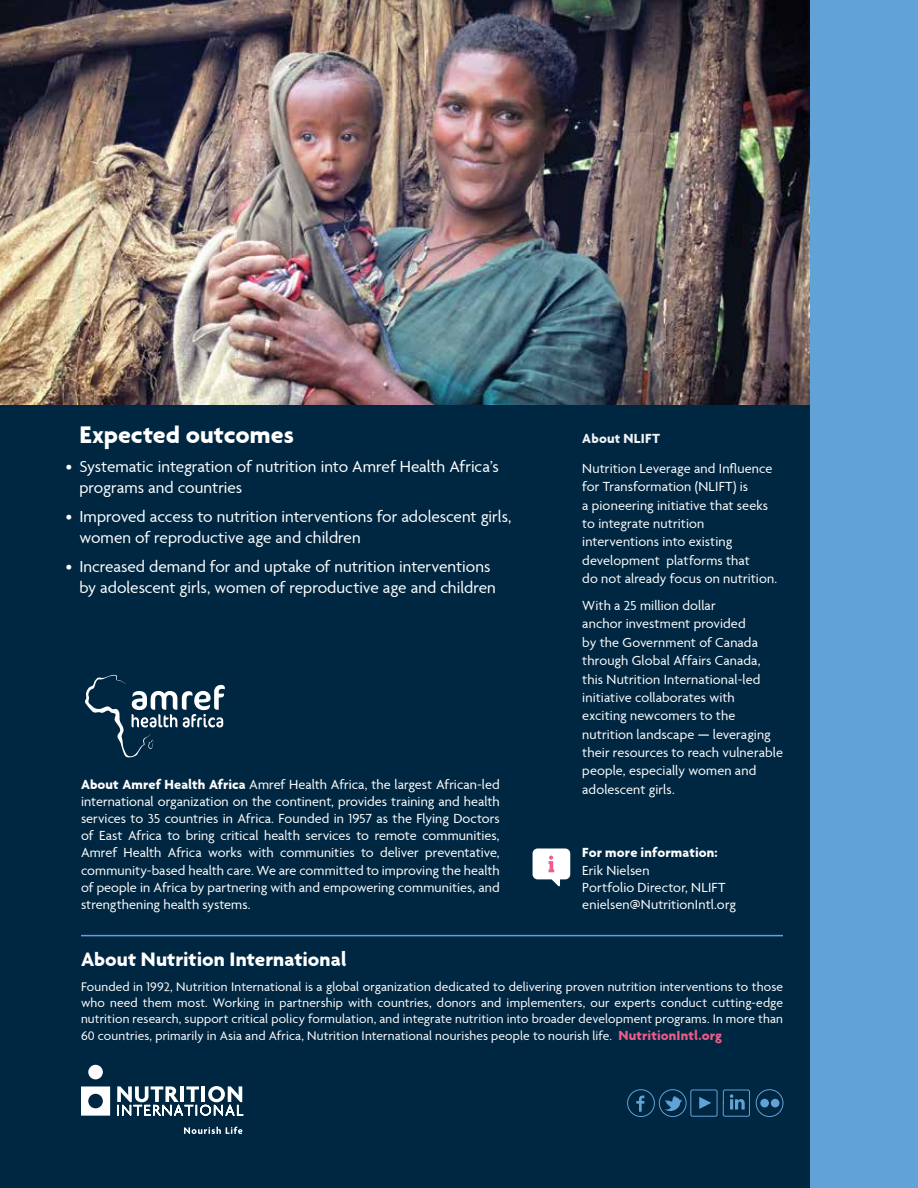
<style>
.page{position:relative;width:918px;height:1188px;background:#fff}
.page>*{position:absolute;margin:0;border:0;box-sizing:border-box;transform-origin:0 0}
.t1{font:700 25.95px "Agenda";color:#fff}
.t2{font:700 21px "Agenda";color:#fff}
.t3{font:17.25px/20.7px "Agenda";color:#fff}
.t4{font:14.25px/18.3px "Agenda";letter-spacing:.005em;color:#fff}
.t5{font:700 14.25px "Agenda";letter-spacing:.01em;color:#fff}
.t6{font:700 14.25px "Agenda";letter-spacing:.015em;color:#f1f4f6}
.t7{font:13.5px/16.5px "Agenda";letter-spacing:.01em;color:#fff;text-align:justify}
.s1{font-weight:700}
.s2{font-weight:500}
.s3{font-weight:700;font-size:14.25px;color:#f05b89}
</style>
<div class="page">
<div style="left:0;top:0;width:864px;height:1188px;background:#002741"></div>
<div style="left:810px;top:0;width:108px;height:1188px;background:#61a2d7"></div>
<img style="left:0;top:0;width:810px;height:405px">
<div style="left:659px;top:1089px;width:27px;height:28px;border:1px solid #61a2d7;border-radius:50%"></div>
<div style="left:627px;top:1089px;width:28px;height:28px;border:1px solid #61a2d7;border-radius:50%"></div>
<svg style="left:664px;top:1096px;width:18px;height:18px"></svg>
<svg style="left:636px;top:1096px;width:8px;height:16px"></svg>
<div style="left:691px;top:1090px;width:26px;height:27px;border:1px solid #61a2d7;border-radius:2px"></div>
<svg style="left:699px;top:1097px;width:12px;height:12px"></svg>
<svg style="left:723px;top:1089px;width:27px;height:28px"></svg>
<div style="left:756px;top:1089px;width:27px;height:28px;border:1px solid #61a2d7;border-radius:50%"></div>
<div style="left:771px;top:1099px;width:8px;height:8px;background:#61a2d7;border-radius:50%"></div>
<div style="left:760px;top:1099px;width:9px;height:8px;background:#61a2d7;border-radius:50%"></div>
<svg style="left:184px;top:1127px;width:58px;height:7px"></svg>
<div style="left:88px;top:1065px;width:15px;height:14px;background:#fff;border-radius:50%"></div>
<svg style="left:81px;top:1087px;width:29px;height:29px"></svg>
<svg style="left:117px;top:1086px;width:126px;height:29px"></svg>
<hr style="left:81px;top:935px;width:702px;height:1px;background:#61a2d7">
<svg style="left:533px;top:848px;width:37px;height:39px"></svg>
<svg style="left:85px;top:675px;width:140px;height:82px"></svg>
<h1 class="t1" style="left:79px;top:419px;width:216px">Expected outcomes</h1>
<p class="t3" style="left:79px;top:456px;width:421px;text-indent:-14px">• Systematic integration of nutrition into Amref Health Africa’s programs and countries</p>
<p class="t3" style="left:79px;top:506px;width:434px;text-indent:-14px">• Improved access to nutrition interventions for adolescent girls, women of reproductive age and children</p>
<p class="t3" style="left:79px;top:556px;width:418px;text-indent:-14px">• Increased demand for and uptake of nutrition interventions by adolescent girls, women of reproductive age and children</p>
<p class="t4" style="left:81px;top:776px;width:420px;line-height:17.1px;text-align:justify"><span class="s1">About Amref Health Africa</span> Amref Health Africa, the largest African-led international organization on the continent, provides training and health services to 35 countries in Africa. Founded in 1957 as the Flying Doctors of East Africa to bring critical health services to remote communities, Amref Health Africa works with communities to deliver preventative, community-based health care. We are committed to improving the health of people in Africa by partnering with and empowering communities, and strengthening health systems.</p>
<p class="t6" style="left:582px;top:429px;width:79px">About NLIFT</p>
<p class="t4" style="left:582px;top:459px;width:196px">Nutrition Leverage and Influence for Transformation (NLIFT) is<br>a pioneering initiative that seeks to integrate nutrition interventions into existing development platforms that<br>do not already focus on nutrition.</p>
<p class="t4" style="left:582px;top:596px;width:202px">With a 25 million dollar<br>anchor investment provided<br>by the Government of Canada through Global Affairs Canada, this Nutrition International-led initiative collaborates with<br>exciting newcomers to the nutrition landscape <span class="s2">—</span> leveraging their resources to reach vulnerable people, especially women and adolescent girls.</p>
<p class="t5" style="left:582px;top:844px;width:137px">For more information:</p>
<p class="t4" style="left:582px;top:861px;width:155px;line-height:17.1px">Erik Nielsen<br>Portfolio Director, NLIFT enielsen@NutritionIntl.org</p>
<h2 class="t2" style="left:81px;top:947px;width:267px">About Nutrition International</h2>
<p class="t7" style="left:81px;top:978px;width:704px">Founded in 1992, Nutrition International is a global organization dedicated to delivering proven nutrition interventions to those who need them most. Working in partnership with countries, donors and implementers, our experts conduct cutting-edge nutrition research, support critical policy formulation, and integrate nutrition into broader development programs. In more than 60 countries, primarily in Asia and Africa, Nutrition International nourishes people to nourish life. <span class="s3">NutritionIntl.org</span></p>
</div>
